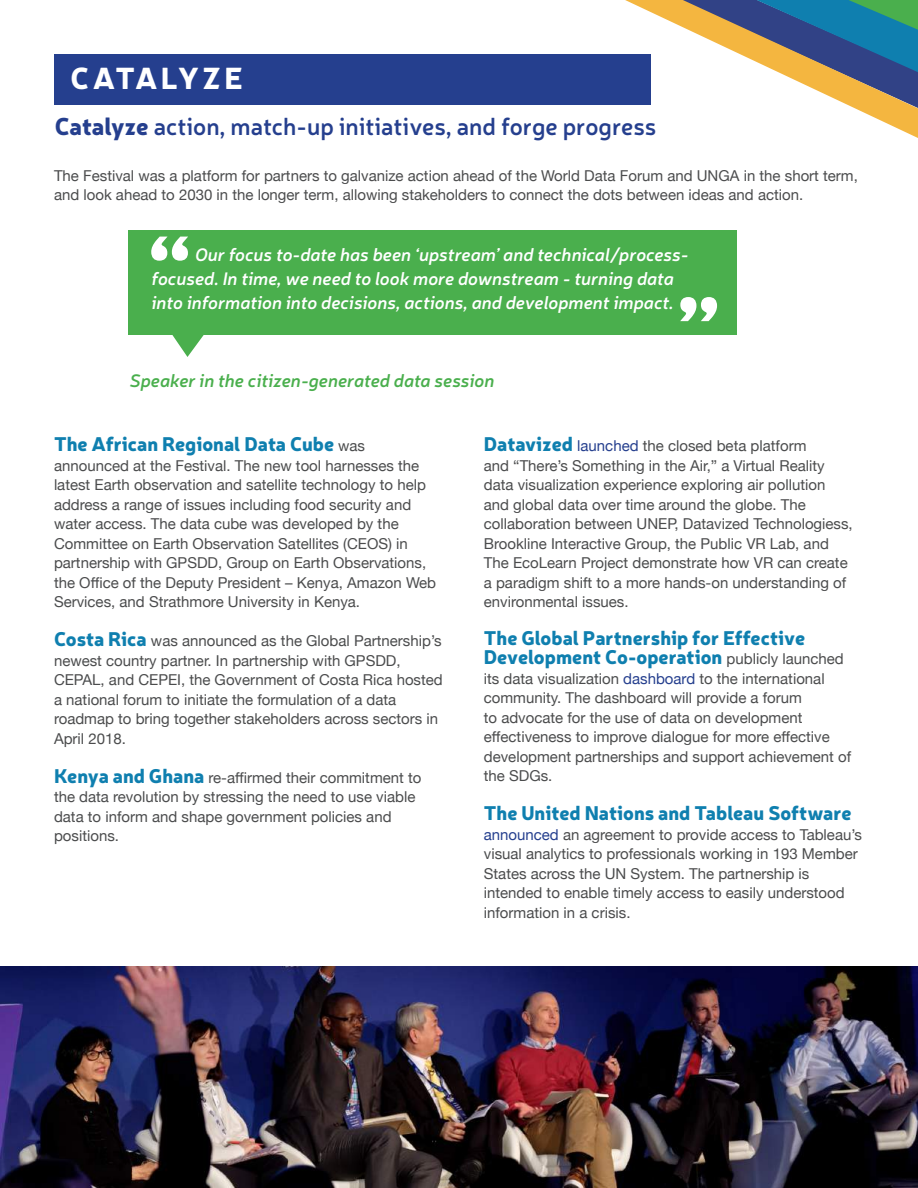
<style>
.page{position:relative;width:918px;height:1188px;background:#fff}
.page>*{position:absolute;margin:0;border:0;box-sizing:border-box;transform-origin:0 0}
.t1{font:900 90px "Neris";color:#fff}
.t2{font:900 30px "Neris";letter-spacing:.11em;color:#fff}
.t3{font:600 24px "Neris";color:#253f8e}
.t4{font:900 19.5px/19.5px "Neris";color:#0f7faf}
.t5{font:italic 600 18px/24px "Neris";color:#fff}
.t6{font:italic 600 18px "Neris";color:#4aaf4d}
.t7{font:15px/19.5px "Helvetica Neue";color:#4b4c4d}
.s1{font-weight:900}
.s2{font-family:"Helvetica Neue";font-weight:400;font-size:15px;color:#4b4c4d}
.s3{font-family:"Neris";font-weight:900;font-size:19.5px;color:#0f7faf}
.s4{color:#253f8e}
</style>
<div class="page">
<svg style="left:625px;top:0;width:293px;height:138px"></svg>
<div style="left:128px;top:230px;width:609px;height:105px;background:#4aaf4d"></div>
<svg style="left:172px;top:335px;width:32px;height:22px"></svg>
<img style="left:0;top:966px;width:918px;height:222px">
<div style="left:54px;top:54px;width:596px;height:51px;background:#253f8e"></div>
<h2 class="t2" style="left:71px;top:56px;width:174px">CATALYZE</h2>
<h3 class="t3" style="left:55px;top:110px;width:603px"><span class="s1">Catalyze</span> action, match-up initiatives, and forge progress</h3>
<p class="t7" style="left:54px;top:167px;width:805px">The Festival was a platform for partners to galvanize action ahead of the World Data Forum and UNGA in the short term, and look ahead to 2030 in the longer term, allowing stakeholders to connect the dots between ideas and action.</p>
<h1 class="t1" style="left:147px;top:203px;width:46px">“</h1>
<p class="t5" style="left:152px;top:290px;width:524px">into information into decisions, actions, and development impact.</p>
<p class="t5" style="left:152px;top:242px;width:539px;text-indent:43px">Our focus to-date has been ‘upstream’ and technical/process&shy;focused. In time, we need to look more downstream - turning data</p>
<h1 class="t1" style="left:676px;top:264px;width:46px">”</h1>
<p class="t6" style="left:130px;top:368px;width:366px">Speaker in the citizen-generated data session</p>
<h3 class="t4" style="left:54px;top:433px;width:313px">The African Regional Data Cube <span class="s2">was</span></h3>
<p class="t7" style="left:54px;top:456px;width:384px">announced at the Festival. The new tool harnesses the latest Earth observation and satellite technology to help address a range of issues including food security and water access. The data cube was developed by the Committee on Earth Observation Satellites (CEOS) in partnership with GPSDD, Group on Earth Observations, the Office of the Deputy President – Kenya, Amazon Web Services, and Strathmore University in Kenya.</p>
<p class="t7" style="left:54px;top:632px;width:390px"><span class="s3">Costa Rica</span> was announced as the Global Partnership’s newest country partner. In partnership with GPSDD, CEPAL, and CEPEI, the Government of Costa Rica hosted a national forum to initiate the formulation of a data roadmap to bring together stakeholders across sectors in April 2018.</p>
<p class="t7" style="left:54px;top:768px;width:369px"><span class="s3">Kenya and Ghana</span> re-affirmed their commitment to the data revolution by stressing the need to use viable data to inform and shape government policies and positions.</p>
<p class="t7" style="left:484px;top:437px;width:370px"><span class="s3">Datavized</span> <span class="s4">launched</span> the closed beta platform<br>and “There’s Something in the Air,” a Virtual Reality data visualization experience exploring air pollution and global data over time around the globe. The collaboration between UNEP, Datavized Technologiess, Brookline Interactive Group, the Public VR Lab, and The EcoLearn Project demonstrate how VR can create a paradigm shift to a more hands-on understanding of environmental issues.</p>
<h3 class="t4" style="left:484px;top:627px;width:362px">The Global Partnership for Effective<br>Development Co-operation <span class="s2">publicly launched</span></h3>
<p class="t7" style="left:484px;top:669px;width:369px">its data visualization <span class="s4">dashboard</span> to the international community. The dashboard will provide a forum<br>to advocate for the use of data on development effectiveness to improve dialogue for more effective development partnerships and support achievement of the SDGs.</p>
<h3 class="t4" style="left:484px;top:802px;width:369px">The United Nations and Tableau Software</h3>
<p class="t7" style="left:484px;top:825px;width:380px"><span class="s4">announced</span> an agreement to provide access to Tableau’s visual analytics to professionals working in 193 Member States across the UN System. The partnership is intended to enable timely access to easily understood information in a crisis.</p>
</div>
